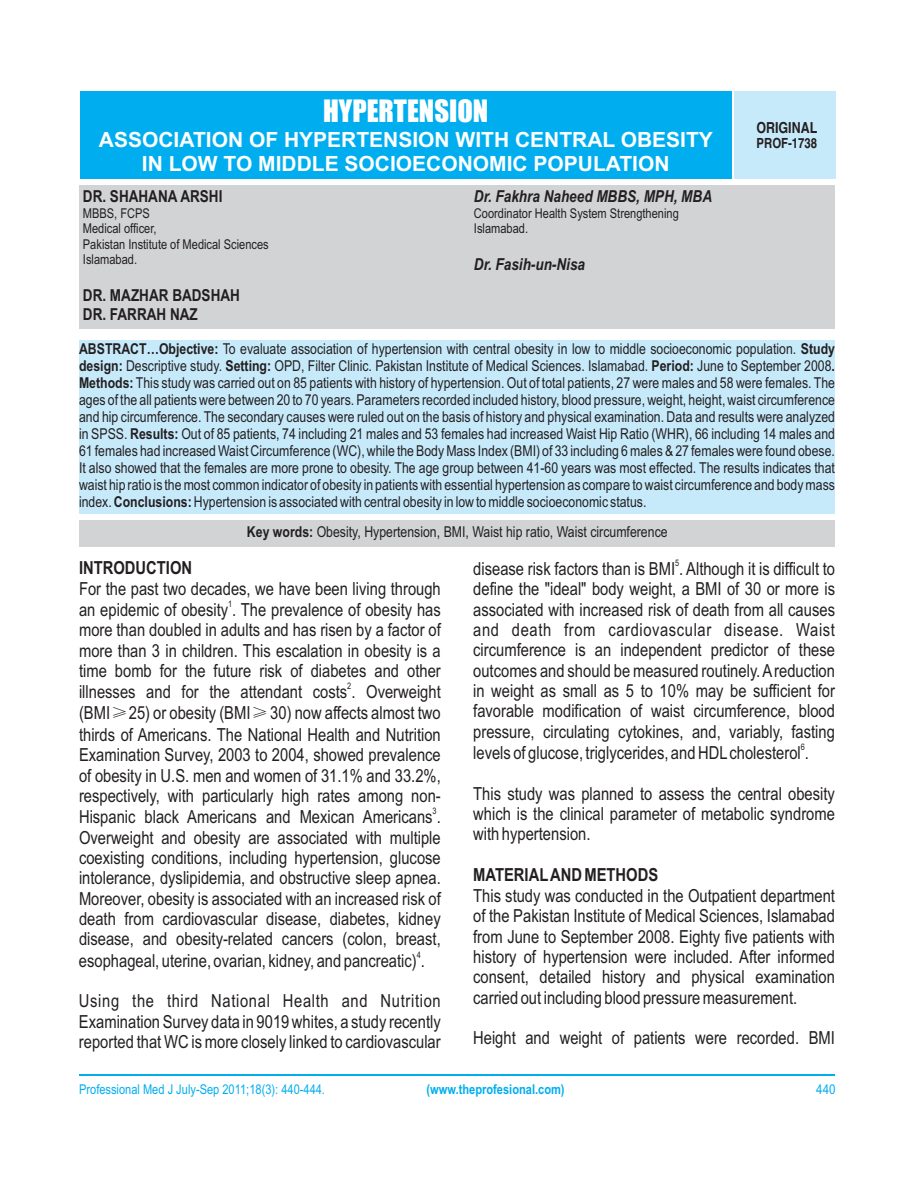
<style>
.page{position:relative;width:918px;height:1188px;background:#fff}
.page>*{position:absolute;margin:0;border:0;box-sizing:border-box;transform-origin:0 0}
.t1{font:28.5px "Impact";color:#fff}
.t2{font:700 21px/23.4px "Arial";color:#fff;text-align:center}
.t3{font:18px/20.4px "Arial Narrow";color:#231f20}
.t4{font:18px "Arial Narrow";letter-spacing:.035em;color:#231f20}
.t5{font:700 18px "Arial Narrow";color:#231f20}
.t6{font:700 16.5px/18.9px "Arial Narrow";color:#231f20}
.t7{font:italic 700 16.5px "Arial Narrow";color:#231f20}
.t8{font:15.15px "Switzerland";color:#231f20;scale:.82 1}
.t9{font:15px/17.1px "Arial Narrow";color:#231f20;text-align:justify}
.t10{font:13.95px "Switzerland";color:#231f20;scale:.81 1}
.t11{font:13.5px/15.3px "Arial Narrow";color:#231f20}
.t12{font:13.5px "Arial Narrow";color:#00aeef}
.t13{font:700 13.5px "Arial Narrow";color:#00aeef}
.t14{font:13.5px "Arial Narrow";color:#00aeef;scale:1.04 1}
.t15{font:9px "Arial Narrow";color:#231f20}
.s1{font-weight:700}
.s2{font-family:"Adobe Fangsong Std"}
</style>
<div class="page">
<div style="left:79px;top:185px;width:756px;height:143px;background:#d1d3d4"></div>
<div style="left:79px;top:520px;width:756px;height:27px;background:#d1d3d4"></div>
<div style="left:80px;top:91px;width:755px;height:88px;background:#c7eafb"></div>
<div style="left:79px;top:340px;width:756px;height:174px;background:#c7eafb"></div>
<div style="left:80px;top:91px;width:652px;height:88px;background:#00aeef"></div>
<hr style="left:79px;top:1074px;width:756px;height:2px;background:#00aeef">
<hr style="left:732px;top:91px;width:2px;height:88px;background:#fff">
<h1 class="t1" style="left:323px;top:100px;width:167px">HYPERTENSION</h1>
<p class="t2" style="left:99px;top:130px;width:616px">ASSOCIATION OF HYPERTENSION WITH CENTRAL OBESITY<br>IN LOW TO MIDDLE SOCIOECONOMIC POPULATION</p>
<p class="t6" style="left:83px;top:188px;width:141px">DR. SHAHANA ARSHI</p>
<p class="t7" style="left:474px;top:190px;width:240px">Dr. Fakhra Naheed MBBS, MPH, MBA</p>
<p class="t11" style="left:83px;top:207px;width:69px">MBBS, FCPS</p>
<p class="t11" style="left:474px;top:207px;width:206px">Coordinator Health System Strengthening</p>
<p class="t11" style="left:83px;top:222px;width:75px">Medical officer,</p>
<p class="t11" style="left:474px;top:222px;width:56px">Islamabad.</p>
<p class="t11" style="left:83px;top:237px;width:187px">Pakistan Institute of Medical Sciences<br>Islamabad.</p>
<p class="t7" style="left:474px;top:258px;width:113px">Dr. Fasih-un-Nisa</p>
<p class="t6" style="left:83px;top:287px;width:159px">DR. MAZHAR BADSHAH<br>DR. FARRAH NAZ</p>
<p class="t8" style="left:756px;top:119px;width:76px">ORIGINAL</p>
<p class="t10" style="left:757px;top:134px;width:76px">PROF-1738</p>
<p class="t9" style="left:79px;top:341px;width:758px"><span class="s1">ABSTRACT…Objective:</span> To evaluate association of hypertension with central obesity in low to middle socioeconomic population. <span class="s1">Study design:</span> Descriptive study. <span class="s1">Setting:</span> OPD, Filter Clinic. Pakistan Institute of Medical Sciences. Islamabad. <span class="s1">Period:</span> June to September 2008<span class="s1">.<br>Methods:</span> This study was carried out on 85 patients with history of hypertension. Out of total patients, 27 were males and 58 were females. The ages of the all patients were between 20 to 70 years. Parameters recorded included history, blood pressure, weight, height, waist circumference and hip circumference. The secondary causes were ruled out on the basis of history and physical examination. Data and results were analyzed in SPSS. <span class="s1">Results:</span> Out of 85 patients, 74 including 21 males and 53 females had increased Waist Hip Ratio (WHR), 66 including 14 males and 61 females had increased Waist Circumference (WC), while the Body Mass Index (BMI) of 33 including 6 males &amp; 27 females were found obese.<br>It also showed that the females are more prone to obesity. The age group between 41-60 years was most effected. The results indicates that waist hip ratio is the most common indicator of obesity in patients with essential hypertension as compare to waist circumference and body mass index. <span class="s1">Conclusions:</span>Hypertension is associated with central obesity in low to middle socioeconomic status.</p>
<p class="t9" style="left:247px;top:525px;width:422px"><span class="s1">Key words:</span> Obesity, Hypertension, BMI, Waist hip ratio, Waist circumference</p>
<p class="t15" style="left:675px;top:559px;width:6px">5</p>
<p class="t5" style="left:79px;top:561px;width:115px">INTRODUCTION</p>
<p class="t3" style="left:473px;top:560px;width:363px">disease risk factors than is BMI . Although it is difficult to</p>
<p class="t3" style="left:79px;top:580px;width:363px">For the past two decades, we have been living through</p>
<p class="t3" style="left:473px;top:580px;width:363px">define the "ideal" body weight, a BMI of 30 or more is</p>
<p class="t15" style="left:228px;top:600px;width:6px">1</p>
<p class="t3" style="left:79px;top:601px;width:363px">an epidemic of obesity . The prevalence of obesity has</p>
<p class="t3" style="left:473px;top:601px;width:363px">associated with increased risk of death from all causes</p>
<p class="t3" style="left:79px;top:621px;width:363px">more than doubled in adults and has risen by a factor of</p>
<p class="t4" style="left:473px;top:623px;width:363px">and death from cardiovascular disease. Waist</p>
<p class="t3" style="left:79px;top:642px;width:363px">more than 3 in children. This escalation in obesity is a</p>
<p class="t3" style="left:473px;top:641px;width:363px">circumference is an independent predictor of these</p>
<p class="t3" style="left:79px;top:662px;width:363px">time bomb for the future risk of diabetes and other</p>
<p class="t3" style="left:473px;top:662px;width:363px">outcomes and should be measured routinely. Areduction</p>
<p class="t15" style="left:347px;top:682px;width:6px">2</p>
<p class="t3" style="left:79px;top:683px;width:363px">illnesses and for the attendant costs . Overweight</p>
<p class="t3" style="left:473px;top:682px;width:363px">in weight as small as 5 to 10% may be sufficient for</p>
<p class="t3" style="left:79px;top:705px;width:363px">(BMI<span class="s2">≥</span>25) or obesity (BMI<span class="s2">≥</span>30) now affects almost two</p>
<p class="t3" style="left:473px;top:703px;width:363px">favorable modification of waist circumference, blood pressure, circulating cytokines, and, variably, fasting</p>
<p class="t3" style="left:79px;top:726px;width:363px">thirds of Americans. The National Health and Nutrition</p>
<p class="t15" style="left:801px;top:743px;width:6px">6</p>
<p class="t3" style="left:79px;top:746px;width:363px">Examination Survey, 2003 to 2004, showed prevalence</p>
<p class="t3" style="left:473px;top:744px;width:337px">levels of glucose, triglycerides, and HDLcholesterol .</p>
<p class="t3" style="left:79px;top:767px;width:363px">of obesity in U.S. men and women of 31.1% and 33.2%, respectively, with particularly high rates among non-</p>
<p class="t3" style="left:473px;top:785px;width:363px">This study was planned to assess the central obesity</p>
<p class="t3" style="left:79px;top:808px;width:363px">Hispanic black Americans and Mexican Americans .</p>
<p class="t3" style="left:473px;top:805px;width:363px">which is the clinical parameter of metabolic syndrome</p>
<p class="t3" style="left:79px;top:829px;width:363px">Overweight and obesity are associated with multiple</p>
<p class="t3" style="left:473px;top:826px;width:119px">with hypertension.</p>
<p class="t3" style="left:79px;top:849px;width:363px">coexisting conditions, including hypertension, glucose intolerance, dyslipidemia, and obstructive sleep apnea.</p>
<p class="t15" style="left:433px;top:808px;width:6px">3</p>
<p class="t5" style="left:473px;top:868px;width:187px">MATERIALAND METHODS</p>
<p class="t3" style="left:79px;top:890px;width:363px">Moreover, obesity is associated with an increased risk of</p>
<p class="t3" style="left:473px;top:887px;width:363px">This study was conducted in the Outpatient department</p>
<p class="t3" style="left:79px;top:910px;width:38px">death</p>
<p class="t3" style="left:473px;top:907px;width:363px">of the Pakistan Institute of Medical Sciences, Islamabad</p>
<p class="t3" style="left:79px;top:910px;width:363px;text-indent:45px">from cardiovascular disease, diabetes, kidney disease, and obesity-related cancers</p>
<p class="t3" style="left:473px;top:928px;width:363px">from June to September 2008. Eighty five patients with</p>
<p class="t3" style="left:343px;top:931px;width:100px">(colon, breast,</p>
<p class="t15" style="left:417px;top:951px;width:6px">4</p>
<p class="t3" style="left:79px;top:952px;width:348px">esophageal, uterine, ovarian, kidney, and pancreatic) .</p>
<p class="t3" style="left:473px;top:948px;width:363px">history of hypertension were included. After informed consent, detailed history and physical examination</p>
<p class="t4" style="left:79px;top:994px;width:363px">Using the third National Health and Nutrition</p>
<p class="t3" style="left:473px;top:989px;width:326px">carried out including blood pressure measurement.</p>
<p class="t3" style="left:79px;top:1013px;width:363px">Examination Survey data in 9019 whites, a study recently</p>
<p class="t3" style="left:473px;top:1030px;width:363px">Height and weight of patients were recorded. BMI</p>
<p class="t3" style="left:79px;top:1033px;width:363px">reported that WC is more closely linked to cardiovascular</p>
<p class="t12" style="left:79px;top:1084px;width:247px">Professional Med J July-Sep 2011;18(3): 440-444.</p>
<p class="t13" style="left:427px;top:1084px;width:140px">(www.theprofesional.com)</p>
<p class="t14" style="left:816px;top:1084px;width:20px">440</p>
</div>
